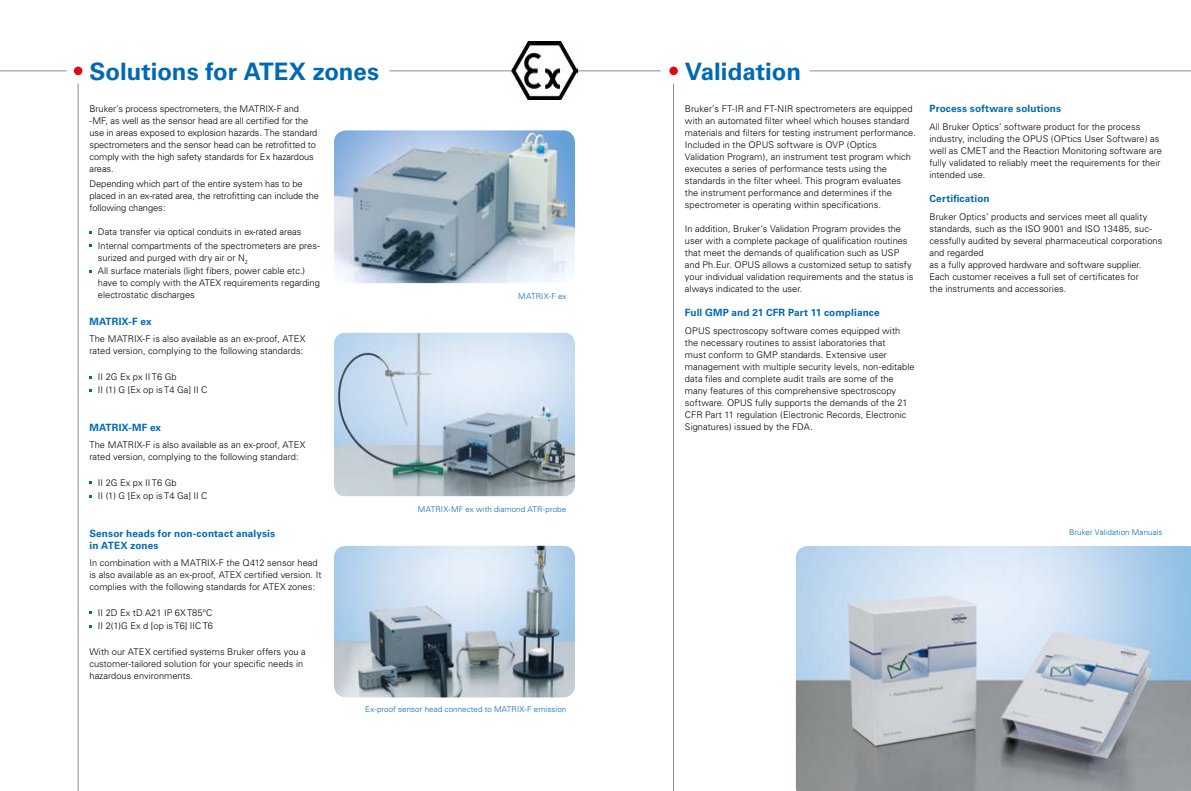
<style>
.page{position:relative;width:1191px;height:791px;background:#fff}
.page>*{position:absolute;margin:0;border:0;box-sizing:border-box;transform-origin:0 0}
.brochure_title-appli{font:700 24px "Univers";color:#0069b4}
.brochure_half_space{font:700 24px "Univers";color:#0069b4}
.brochure_subheadline{font:700 10px "Univers";letter-spacing:.015em;color:#0069b4}
.brochure_legend{font:700 10px/12px "Univers";letter-spacing:.01em;color:#0069b4}
.brochure_body{font:700 10px "Univers";letter-spacing:.015em;color:#0069b4}
.brochure_body-2{font:300 9.2px/12px "Univers";color:#000}
.brochure_subheadline-2{font:300 9.2px/12px "Univers";letter-spacing:.005em;color:#000}
.brochure_subheadline-3{font:300 8px "Univers";letter-spacing:.01em;color:#0069b4}
</style>
<div class="page">
<hr style="left:78px;top:84px;width:1px;height:707px;background:#83929b">
<div style="left:74px;top:67px;width:8px;height:8px;background:#e30613;border-radius:50%"></div>
<hr style="left:389px;top:71px;width:271px;height:1px;background:#83929b">
<img style="left:334px;top:130px;width:241px;height:153px">
<img style="left:511px;top:42px;width:67px;height:57px">
<img style="left:334px;top:333px;width:241px;height:163px">
<img style="left:334px;top:546px;width:241px;height:151px">
<hr style="left:673px;top:84px;width:1px;height:707px;background:#83929b">
<div style="left:669px;top:67px;width:9px;height:8px;background:#e30613;border-radius:50%"></div>
<img style="left:796px;top:546px;width:395px;height:245px">
<hr style="left:0;top:71px;width:67px;height:1px;background:#83929b">
<hr style="left:809px;top:71px;width:382px;height:1px;background:#83929b">
<p class="brochure_title-appli" style="left:89px;top:57px;width:291px">Solutions for ATEX zones</p>
<p class="brochure_body-2" style="left:89px;top:103px;width:229px">Bruker’s process spectrometers, the MATRIX-F and -MF, as well as the sensor head are all certified for the use in areas exposed to explosion hazards. The standard spectrometers and the sensor head can be retrofitted to comply with the high safety standards for Ex hazardous areas.</p>
<p class="brochure_body-2" style="left:89px;top:178px;width:231px">Depending which part of the entire system has to be placed in an ex-rated area, the retrofitting can include the following changes:</p>
<p class="brochure_body-2" style="left:98px;top:226px;width:205px">Data transfer via optical conduits in ex-rated areas</p>
<p class="brochure_body-2" style="left:98px;top:239px;width:223px">Internal compartments of the spectrometers are pres&shy;surized and purged with dry air or N<sub>2</sub></p>
<p class="brochure_body-2" style="left:98px;top:265px;width:223px">All surface materials (light fibers, power cable etc.) have to comply with the ATEX requirements regarding electrostatic discharges</p>
<p class="brochure_body" style="left:89px;top:315px;width:64px">MATRIX-F ex</p>
<p class="brochure_body-2" style="left:89px;top:333px;width:217px">The MATRIX-F is also available as an ex-proof, ATEX rated version, complying to the following standards:</p>
<p class="brochure_body-2" style="left:98px;top:371px;width:80px">II 2G Ex px II T6 Gb</p>
<p class="brochure_body-2" style="left:98px;top:384px;width:111px">II (1) G [Ex op is T4 Ga] II C</p>
<p class="brochure_body" style="left:89px;top:421px;width:73px">MATRIX-MF ex</p>
<p class="brochure_body-2" style="left:89px;top:439px;width:217px">The MATRIX-F is also available as an ex-proof, ATEX rated version, complying to the following standard:</p>
<p class="brochure_body-2" style="left:98px;top:476px;width:80px">II 2G Ex px II T6 Gb</p>
<p class="brochure_body-2" style="left:98px;top:490px;width:111px">II (1) G [Ex op is T4 Ga] II C</p>
<p class="brochure_legend" style="left:89px;top:527px;width:187px">Sensor heads for non-contact analysis in ATEX zones</p>
<p class="brochure_body-2" style="left:89px;top:557px;width:233px">In combination with a MATRIX-F the Q412 sensor head is also available as an ex-proof, ATEX certified version. It complies with the following standards for ATEX zones:</p>
<p class="brochure_body-2" style="left:98px;top:606px;width:116px">II 2D Ex tD A21 IP 6X T85°C</p>
<p class="brochure_body-2" style="left:98px;top:620px;width:117px">II 2(1)G Ex d [op is T6] IIC T6</p>
<p class="brochure_body-2" style="left:89px;top:645px;width:218px">With our ATEX certified systems Bruker offers you a customer-tailored solution for your specific needs in hazardous environments.</p>
<p class="brochure_subheadline-3" style="left:518px;top:292px;width:50px">MATRIX-F ex</p>
<p class="brochure_subheadline-3" style="left:418px;top:504px;width:150px">MATRIX-MF ex with diamond ATR-probe</p>
<p class="brochure_subheadline-3" style="left:365px;top:704px;width:202px">Ex-proof sensor head connected to MATRIX-F emission</p>
<p class="brochure_half_space" style="left:685px;top:57px;width:118px">Validation</p>
<p class="brochure_body-2" style="left:685px;top:103px;width:232px">Bruker’s FT-IR and FT-NIR spectrometers are equipped with an automated filter wheel which houses standard materials and filters for testing instrument performance.<br>Included in the OPUS software is OVP (Optics Validation Program), an instrument test program which executes a series of performance tests using the standards in the filter wheel. This program evaluates the instrument performance and determines if the spectrometer is operating within specifications.</p>
<p class="brochure_body-2" style="left:685px;top:223px;width:230px">In addition, Bruker‘s Validation Program provides the user with a complete package of qualification routines that meet the demands of qualification such as USP and Ph.Eur. OPUS allows a customized setup to satisfy your individual validation requirements and the status is always indicated to the user.</p>
<p class="brochure_subheadline" style="left:685px;top:307px;width:196px">Full GMP and 21 CFR Part 11 compliance</p>
<p class="brochure_subheadline-2" style="left:685px;top:325px;width:231px">OPUS spectroscopy software comes equipped with the necessary routines to assist laboratories that<br>must conform to GMP standards. Extensive user management with multiple security levels, non-editable data files and complete audit trails are some of the many features of this comprehensive spectroscopy software. OPUS fully supports the demands of the 21<br>CFR Part 11 regulation (Electronic Records, Electronic Signatures) issued by the FDA.</p>
<p class="brochure_subheadline" style="left:929px;top:103px;width:133px">Process software solutions</p>
<p class="brochure_body-2" style="left:929px;top:121px;width:234px">All Bruker Optics’ software product for the process industry, including the OPUS (OPtics User Software) as well as CMET and the Reaction Monitoring software are fully validated to reliably meet the requirements for their intended use.</p>
<p class="brochure_subheadline" style="left:929px;top:193px;width:62px">Certification</p>
<p class="brochure_body-2" style="left:929px;top:211px;width:234px">Bruker Optics’ products and services meet all quality standards, such as the ISO 9001 and ISO 13485, suc&shy;cessfully audited by several pharmaceutical corporations and regarded<br>as a fully approved hardware and software supplier.<br>Each customer receives a full set of certificates for<br>the instruments and accessories.</p>
<p class="brochure_subheadline-3" style="left:1069px;top:527px;width:95px">Bruker Validation Manuals</p>
</div>
